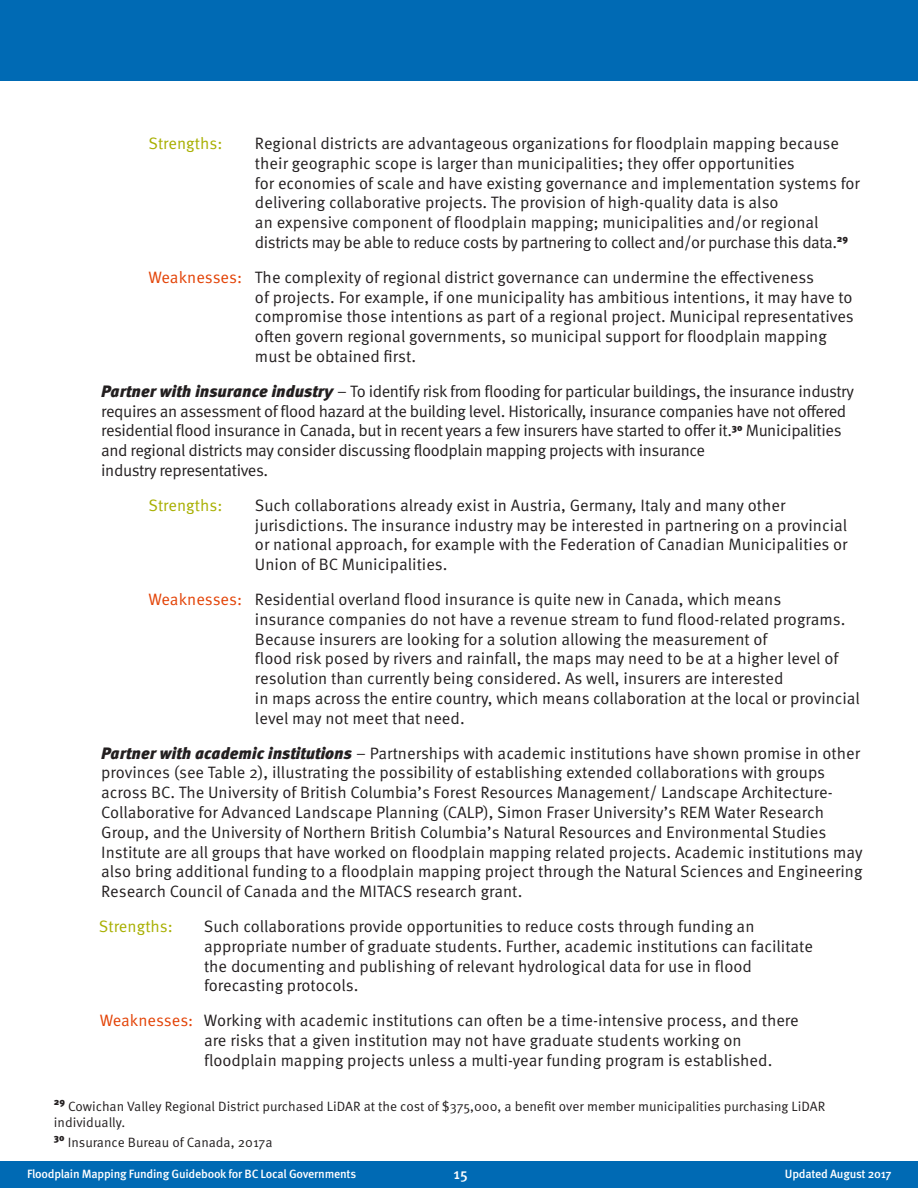
<style>
.page{position:relative;width:918px;height:1188px;background:#fff}
.page>*{position:absolute;margin:0;border:0;box-sizing:border-box;transform-origin:0 0}
.t1{font:16.5px/19.8px "Meta OT Norm";color:#231f20}
.t2{font:16.5px/19.8px "Meta OT Norm";letter-spacing:-.025em;color:#231f20}
.t3{font:16.5px "Meta OT Norm";color:#a8af01}
.t4{font:500 15px "Meta OT";color:#fff}
.footnotes{font:13.5px/16.2px "Meta OT Norm";color:#231f20}
.t5{font:500 12px "Meta OT";letter-spacing:-.02em;color:#fff}
.s1{color:#e34307}
.s2{font-family:"Meta OT";font-weight:900;font-style:italic}
</style>
<div class="page">
<div style="left:0;top:1161px;width:918px;height:27px;background:#006ab4"></div>
<div style="left:0;top:0;width:918px;height:81px;background:#006ab4"></div>
<p class="t3" style="left:148px;top:134px;width:75px">Strengths:</p>
<p class="t1" style="left:255px;top:134px;width:607px">Regional districts are advantageous organizations for floodplain mapping because their geographic scope is larger than municipalities; they offer opportunities<br>for economies of scale and have existing governance and implementation systems for delivering collaborative projects. The provision of high-quality data is also<br>an expensive component of floodplain mapping; municipalities and/or regional districts may be able to reduce costs by partnering to collect and/or purchase this data.<sup>29</sup></p>
<p class="t1" style="left:255px;top:268px;width:600px;text-indent:-106px"><span class="s1">Weaknesses:</span> The complexity of regional district governance can undermine the effectiveness<br>of projects. For example, if one municipality has ambitious intentions, it may have to compromise those intentions as part of a regional project. Municipal representatives often govern regional governments, so municipal support for floodplain mapping must be obtained first.</p>
<p class="t2" style="left:101px;top:382px;width:754px"><span class="s2">Partner with insurance industry</span> – To identify risk from flooding for particular buildings, the insurance industry requires an assessment of flood hazard at the building level. Historically, insurance companies have not offered residential flood insurance in Canada, but in recent years a few insurers have started to offer it.<sup>30</sup> Municipalities and regional districts may consider discussing floodplain mapping projects with insurance<br>industry representatives.</p>
<p class="t3" style="left:148px;top:495px;width:75px">Strengths:</p>
<p class="t1" style="left:255px;top:496px;width:594px">Such collaborations already exist in Austria, Germany, Italy and many other jurisdictions. The insurance industry may be interested in partnering on a provincial or national approach, for example with the Federation of Canadian Municipalities or Union of BC Municipalities.</p>
<p class="t1" style="left:255px;top:590px;width:606px;text-indent:-106px"><span class="s1">Weaknesses:</span> Residential overland flood insurance is quite new in Canada, which means<br>insurance companies do not have a revenue stream to fund flood-related programs.<br>Because insurers are looking for a solution allowing the measurement of<br>flood risk posed by rivers and rainfall, the maps may need to be at a higher level of resolution than currently being considered. As well, insurers are interested<br>in maps across the entire country, which means collaboration at the local or provincial level may not meet that need.</p>
<p class="t1" style="left:101px;top:743px;width:763px"><span class="s2">Partner with academic institutions</span> – Partnerships with academic institutions have shown promise in other provinces (see Table 2), illustrating the possibility of establishing extended collaborations with groups across BC. The University of British Columbia’s Forest Resources Management/ Landscape Architecture-Collaborative for Advanced Landscape Planning (CALP), Simon Fraser University’s REM Water Research Group, and the University of Northern British Columbia’s Natural Resources and Environmental Studies Institute are all groups that have worked on floodplain mapping related projects. Academic institutions may also bring additional funding to a floodplain mapping project through the Natural Sciences and Engineering Research Council of Canada and the MITACS research grant.</p>
<p class="t3" style="left:99px;top:917px;width:75px">Strengths:</p>
<p class="t1" style="left:204px;top:917px;width:610px">Such collaborations provide opportunities to reduce costs through funding an appropriate number of graduate students. Further, academic institutions can facilitate the documenting and publishing of relevant hydrological data for use in flood forecasting protocols.</p>
<p class="t1" style="left:204px;top:1011px;width:596px;text-indent:-104px"><span class="s1">Weaknesses:</span> Working with academic institutions can often be a time-intensive process, and there are risks that a given institution may not have graduate students working on floodplain mapping projects unless a multi-year funding program is established.</p>
<p class="footnotes" style="left:54px;top:1098px;width:773px"><sup>29</sup> Cowichan Valley Regional District purchased LiDAR at the cost of $375,000, a benefit over member municipalities purchasing LiDAR individually.</p>
<p class="footnotes" style="left:54px;top:1134px;width:220px"><sup>30</sup> Insurance Bureau of Canada, 2017a</p>
<p class="t5" style="left:27px;top:1167px;width:331px">Floodplain Mapping Funding Guidebook for BC Local Governments</p>
<p class="t4" style="left:454px;top:1165px;width:16px">15</p>
<p class="t5" style="left:785px;top:1167px;width:108px">Updated August 2017</p>
</div>
